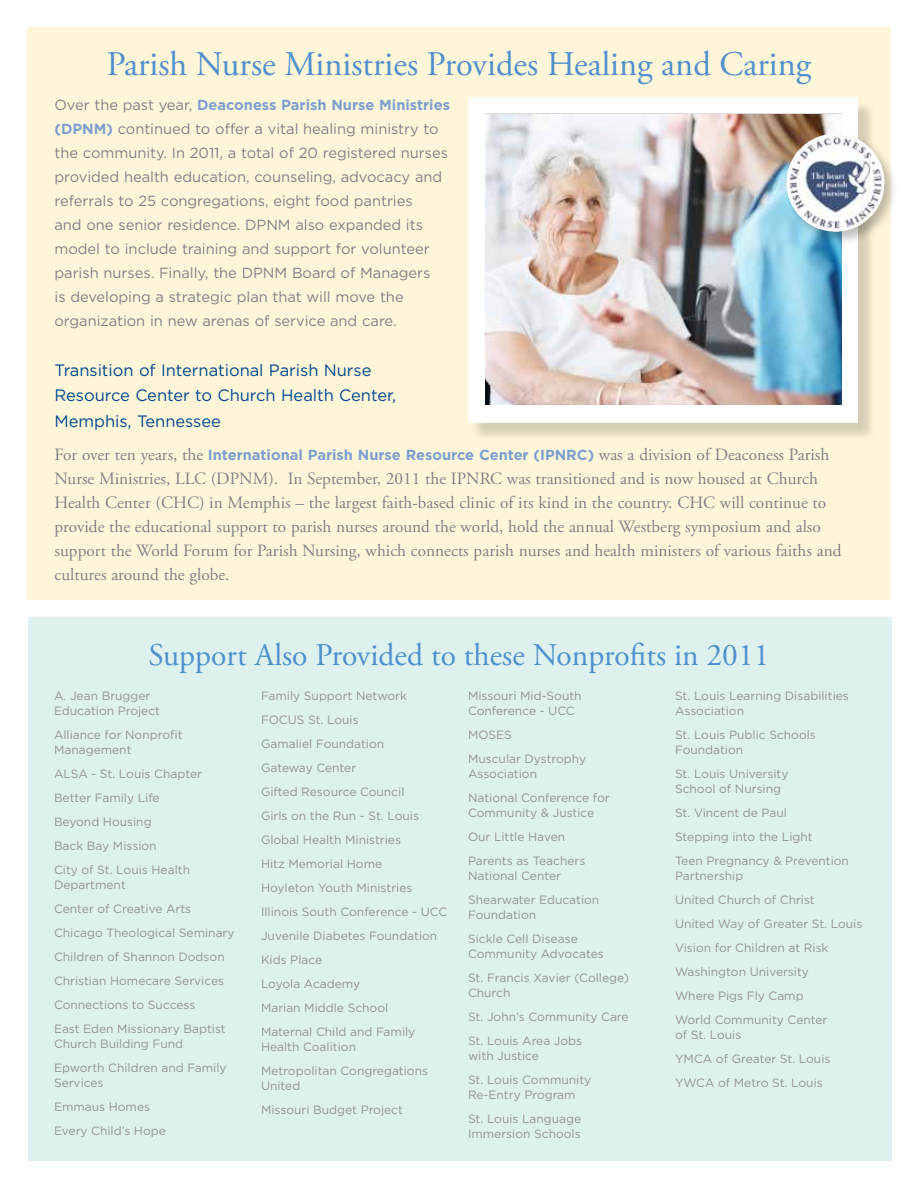
<style>
.page{position:relative;width:918px;height:1188px;background:#fff}
.page>*{position:absolute;margin:0;border:0;box-sizing:border-box;transform-origin:0 0}
.t1{font:34.5px "Adobe Garamond Pro";color:#5091cd}
.t2{font:31.5px "Adobe Garamond Pro";color:#5091cd}
.t3{font:17.25px/24px "Adobe Garamond Pro";color:#808285}
.t4{font:16.5px/25.5px "Gotham";letter-spacing:-.005em;color:#004b8d}
.t5{font:14.7px/24px "Gotham";letter-spacing:-.005em;color:#808285}
.t6{font:12px/24px "Gotham";color:#939598}
.s1{font-weight:700;color:#7ba0ce}
.s2{font-family:"Gotham";font-weight:700;font-size:14.7px;color:#7ba0ce}
</style>
<div class="page">
<div style="left:28px;top:27px;width:863px;height:572px;background:#fff6da"></div>
<div style="left:28px;top:617px;width:864px;height:544px;background:#ddf1ee"></div>
<div style="left:470px;top:100px;width:406px;height:342px;background:#000;opacity:.17"></div>
<div style="left:468px;top:98px;width:390px;height:325px;background:#fff"></div>
<img style="left:485px;top:115px;width:357px;height:290px">
<div style="left:785px;top:131px;width:113px;height:115px;background:#000;opacity:.25"></div>
<img style="left:786px;top:134px;width:77px;height:98px">
<h1 class="t1" style="left:107px;top:43px;width:706px">Parish Nurse Ministries Provides Healing and Caring</h1>
<p class="t5" style="left:55px;top:93px;width:397px">Over the past year, <span class="s1">Deaconess Parish Nurse Ministries (DPNM)</span> continued to offer a vital healing ministry to the community. In 2011, a total of 20 registered nurses provided health education, counseling, advocacy and referrals to 25 congregations, eight food pantries<br>and one senior residence. DPNM also expanded its model to include training and support for volunteer parish nurses. Finally, the DPNM Board of Managers<br>is developing a strategic plan that will move the organization in new arenas of service and care.</p>
<h3 class="t4" style="left:55px;top:357px;width:343px">Transition of International Parish Nurse<br>Resource Center to Church Health Center,<br>Memphis, Tennessee</h3>
<p class="t3" style="left:55px;top:443px;width:789px">For over ten years, the <span class="s2">International Parish Nurse Resource Center (IPNRC)</span> was a division of Deaconess Parish Nurse Ministries, LLC (DPNM). In September, 2011 the IPNRC was transitioned and is now housed at Church Health Center (CHC) in Memphis – the largest faith-based clinic of its kind in the country. CHC will continue to provide the educational support to parish nurses around the world, hold the annual Westberg symposium and also support the World Forum for Parish Nursing, which connects parish nurses and health ministers of various faiths and cultures around the globe.</p>
<h2 class="t2" style="left:148px;top:636px;width:623px">Support Also Provided to these Nonprofits in 2011</h2>
<p class="t6" style="left:54px;top:688px;width:108px;line-height:15px">A. Jean Brugger<br>Education Project</p>
<p class="t6" style="left:54px;top:727px;width:130px;line-height:15px">Alliance for Nonprofit<br>Management</p>
<p class="t6" style="left:54px;top:761px;width:149px">ALSA - St. Louis Chapter<br>Better Family Life<br>Beyond Housing<br>Back Bay Mission<br>City of St. Louis Health</p>
<p class="t6" style="left:54px;top:872px;width:182px">Department<br>Center of Creative Arts<br>Chicago Theological Seminary<br>Children of Shannon Dodson<br>Christian Homecare Services<br>Connections to Success<br>East Eden Missionary Baptist</p>
<p class="t6" style="left:54px;top:1031px;width:174px">Church Building Fund<br>Epworth Children and Family</p>
<p class="t6" style="left:54px;top:1070px;width:113px">Services<br>Emmaus Homes<br>Every Child’s Hope</p>
<p class="t6" style="left:261px;top:683px;width:188px">Family Support Network<br>FOCUS St. Louis<br>Gamaliel Foundation<br>Gateway Center<br>Gifted Resource Council<br>Girls on the Run - St. Louis<br>Global Health Ministries<br>Hitz Memorial Home<br>Hoyleton Youth Ministries<br>Illinois South Conference - UCC<br>Juvenile Diabetes Foundation<br>Kids Place<br>Loyola Academy<br>Marian Middle School<br>Maternal Child and Family</p>
<p class="t6" style="left:261px;top:1034px;width:169px">Health Coalition<br>Metropolitan Congregations</p>
<p class="t6" style="left:261px;top:1073px;width:144px">United<br>Missouri Budget Project</p>
<p class="t6" style="left:468px;top:688px;width:115px;line-height:15px">Missouri Mid-South<br>Conference - UCC</p>
<p class="t6" style="left:468px;top:722px;width:120px">MOSES<br>Muscular Dystrophy</p>
<p class="t6" style="left:468px;top:761px;width:143px">Association<br>National Conference for</p>
<p class="t6" style="left:468px;top:800px;width:128px">Community &amp; Justice<br>Our Little Haven<br>Parents as Teachers</p>
<p class="t6" style="left:468px;top:863px;width:133px">National Center<br>Shearwater Education</p>
<p class="t6" style="left:468px;top:902px;width:111px">Foundation<br>Sickle Cell Disease</p>
<p class="t6" style="left:468px;top:941px;width:163px">Community Advocates<br>St. Francis Xavier (College)</p>
<p class="t6" style="left:468px;top:980px;width:162px">Church<br>St. John’s Community Care<br>St. Louis Area Jobs</p>
<p class="t6" style="left:468px;top:1043px;width:125px">with Justice<br>St. Louis Community</p>
<p class="t6" style="left:468px;top:1082px;width:115px">Re-Entry Program<br>St. Louis Language</p>
<p class="t6" style="left:468px;top:1121px;width:114px">Immersion Schools</p>
<p class="t6" style="left:675px;top:688px;width:175px;line-height:15px">St. Louis Learning Disabilities<br>Association</p>
<p class="t6" style="left:675px;top:727px;width:142px;line-height:15px">St. Louis Public Schools<br>Foundation</p>
<p class="t6" style="left:675px;top:766px;width:115px;line-height:15px">St. Louis University<br>School of Nursing</p>
<p class="t6" style="left:675px;top:800px;width:176px">St. Vincent de Paul<br>Stepping into the Light<br>Teen Pregnancy &amp; Prevention</p>
<p class="t6" style="left:675px;top:863px;width:189px">Partnership<br>United Church of Christ<br>United Way of Greater St. Louis<br>Vision for Children at Risk<br>Washington University<br>Where Pigs Fly Camp<br>World Community Center</p>
<p class="t6" style="left:675px;top:1022px;width:157px">of St. Louis<br>YMCA of Greater St. Louis<br>YWCA of Metro St. Louis</p>
</div>
